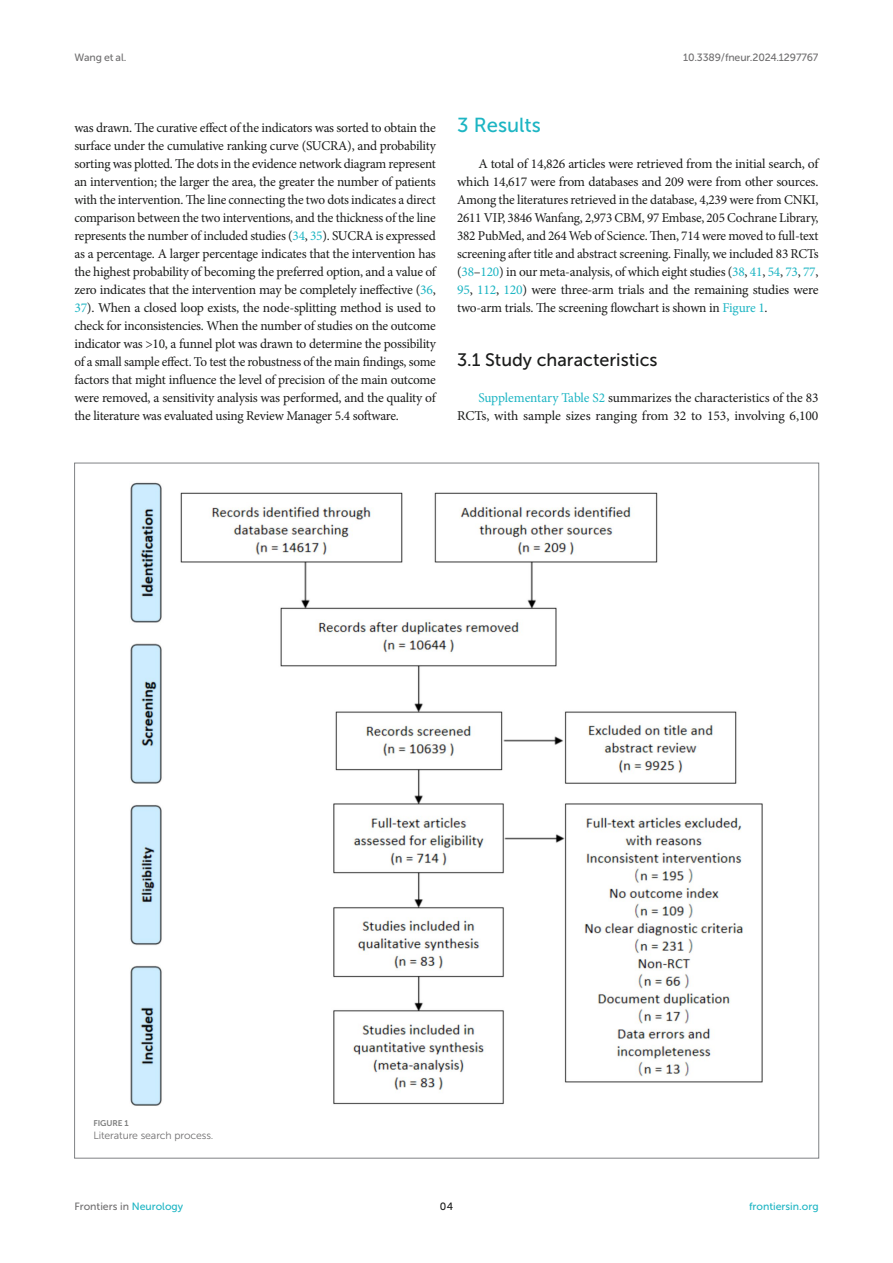
<style>
.page{position:relative;width:893px;height:1263px;background:#fff}
.page>*{position:absolute;margin:0;border:0;box-sizing:border-box;transform-origin:0 0}
.HEAD_1{font:20.25px "Museo Sans 500";color:#1db5c3}
.HEAD_2{font:18px "Museo Sans 500";color:#1b1c1b}
.TEXT{font:13.5px/18px "Minion Pro";letter-spacing:-.02em;color:#1b1c1b;text-align:justify}
.TEXT_FLUSH{font:13.5px/18px "Minion Pro";letter-spacing:-.01em;color:#1b1c1b;text-align:justify}
.t1{font:10.5px "Museo Sans 500";letter-spacing:-.015em;color:#706f70}
.FIG_LEG{font:10.5px "Museo Sans 300";letter-spacing:-.01em;color:#706f70}
.t2{font:10.5px "Museo Sans 500";color:#1db5c3}
.t3{font:10.5px "Museo Sans 500";color:#1b1c1b}
.FIG_HD{font:8.25px "Museo Sans 700";letter-spacing:-.01em;color:#7e7f7f}
.s1{color:#1db5c3}
</style>
<div class="page">
<img style="left:130px;top:482px;width:633px;height:624px">
<p class="t1" style="left:74px;top:51px;width:53px">Wang et al.</p>
<p class="t1" style="left:683px;top:51px;width:137px">10.3389/fneur.2024.1297767</p>
<p class="TEXT" style="left:74px;top:119px;width:363px">was drawn. The curative effect of the indicators was sorted to obtain the surface under the cumulative ranking curve (SUCRA), and probability sorting was plotted. The dots in the evidence network diagram represent an intervention; the larger the area, the greater the number of patients with the intervention. The line connecting the two dots indicates a direct comparison between the two interventions, and the thickness of the line represents the number of included studies (<span class="s1">34</span>, <span class="s1">35</span>). SUCRA is expressed as a percentage. A larger percentage indicates that the intervention has the highest probability of becoming the preferred option, and a value of zero indicates that the intervention may be completely ineffective (<span class="s1">36</span>, <span class="s1">37</span>). When a closed loop exists, the node-splitting method is used to check for inconsistencies. When the number of studies on the outcome indicator was &gt;10, a funnel plot was drawn to determine the possibility of a small sample effect. To test the robustness of the main findings, some factors that might influence the level of precision of the main outcome were removed, a sensitivity analysis was performed, and the quality of the literature was evaluated using Review Manager 5.4 software.</p>
<p class="HEAD_1" style="left:457px;top:114px;width:85px">3 Results</p>
<p class="TEXT_FLUSH" style="left:457px;top:155px;width:363px;text-indent:21px">A total of 14,826 articles were retrieved from the initial search, of which 14,617 were from databases and 209 were from other sources.<br>Among the literatures retrieved in the database, 4,239 were from CNKI, 2611 VIP, 3846 Wanfang, 2,973 CBM, 97 Embase, 205 Cochrane Library, 382 PubMed, and 264 Web of Science. Then, 714 were moved to full-text screening after title and abstract screening. Finally, we included 83 RCTs (<span class="s1">38</span>–<span class="s1">120</span>) in our meta-analysis, of which eight studies (<span class="s1">38</span>, <span class="s1">41</span>, <span class="s1">54</span>, <span class="s1">73</span>, <span class="s1">77</span>, <span class="s1">95</span>, <span class="s1">112</span>, <span class="s1">120</span>) were three-arm trials and the remaining studies were two-arm trials. The screening flowchart is shown in <span class="s1">Figure 1</span>.</p>
<p class="HEAD_2" style="left:457px;top:350px;width:202px">3.1 Study characteristics</p>
<p class="TEXT_FLUSH" style="left:457px;top:389px;width:363px;text-align:right"><span class="s1">Supplementary Table S2</span> summarizes the characteristics of the 83<br>RCTs, with sample sizes ranging from 32 to 153, involving 6,100</p>
<p class="FIG_HD" style="left:94px;top:1118px;width:37px">FIGURE 1</p>
<p class="FIG_LEG" style="left:94px;top:1130px;width:122px">Literature search process.</p>
<p class="t1" style="left:74px;top:1200px;width:110px">Frontiers in <span class="s1">Neurology</span></p>
<p class="t3" style="left:440px;top:1200px;width:15px">04</p>
<p class="t2" style="left:749px;top:1200px;width:71px">frontiersin.org</p>
</div>
